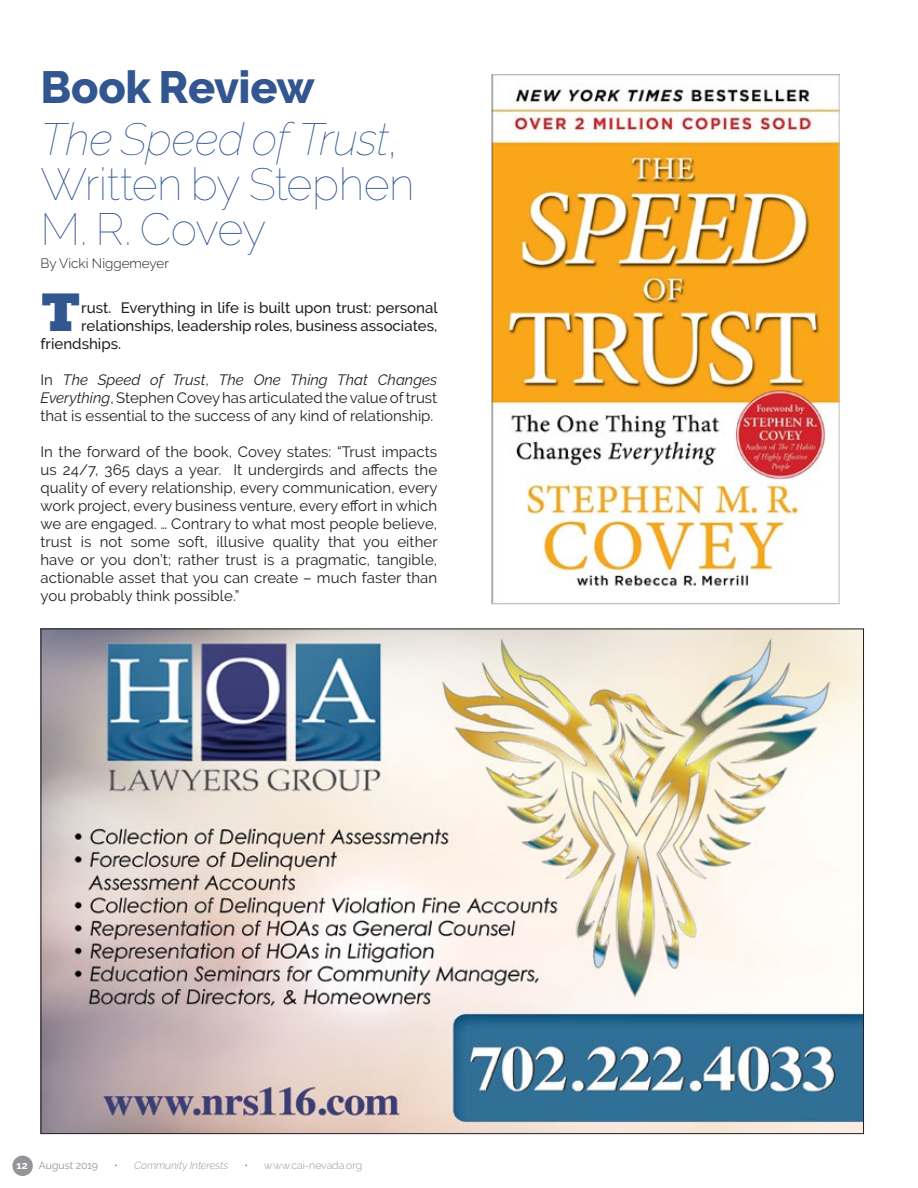
<style>
.page{position:relative;width:918px;height:1188px;background:#fff}
.page>*{position:absolute;margin:0;border:0;box-sizing:border-box;transform-origin:0 0}
.t1{font:italic 100 45px/51.8px "Raleway";letter-spacing:-.015em;color:#315690}
.t2{font:100 45px/45px "Raleway";letter-spacing:-.015em;color:#315690}
.t3{font:28.95px "Big Ten Block";color:#315690}
.t4{font:15px/18px "Raleway";color:#231f20;text-align:justify}
.t5{font:500 15px "Raleway";color:#231f20}
.t6{font:300 13.5px "Raleway";color:#231f20}
.t7{font:italic 300 10.5px "Raleway";color:#939598}
.t8{font:300 10.5px "Raleway";color:#939598}
.t9{font:10.5px "Raleway";letter-spacing:-.005em;color:#939598}
.s1{font-weight:800;font-style:normal}
.s2{font-style:normal}
.s3{font-style:italic}
.s4{font-weight:700;color:#fff}
.s5{font-weight:400;font-style:normal}
.s6{font-weight:400}
</style>
<div class="page">
<img style="left:493px;top:76px;width:344px;height:526px">
<img style="left:43px;top:631px;width:819px;height:501px">
<div style="left:12px;top:1156px;width:21px;height:20px;background:#939598;border-radius:50%"></div>
<h1 class="t1" style="left:40px;top:61px;width:359px"><span class="s1">Book Review<br></span>The Speed of Trust<span class="s2">,</span></h1>
<h1 class="t2" style="left:40px;top:161px;width:376px">Written by Stephen<br>M. R. Covey</h1>
<p class="t6" style="left:40px;top:255px;width:130px">By Vicki Niggemeyer</p>
<h2 class="t3" style="left:40px;top:304px;width:42px">T</h2>
<p class="t5" style="left:81px;top:299px;width:358px">rust. Everything in life is built upon trust: personal</p>
<p class="t5" style="left:81px;top:317px;width:358px">relationships, leadership roles, business associates,</p>
<p class="t5" style="left:41px;top:335px;width:82px">friendships.</p>
<p class="t4" style="left:41px;top:370px;width:398px">In <span class="s3">The Speed of Trust</span>, <span class="s3">The One Thing That Changes Everything</span>, Stephen Covey has articulated the value of trust that is essential to the success of any kind of relationship.</p>
<p class="t4" style="left:41px;top:442px;width:399px">In the forward of the book, Covey states: “Trust impacts us 24/7, 365 days a year. It undergirds and affects the quality of every relationship, every communication, every work project, every business venture, every effort in which we are engaged. … Contrary to what most people believe, trust is not some soft, illusive quality that you either have or you don’t; rather trust is a pragmatic, tangible, actionable asset that you can create – much faster than you probably think possible.”</p>
<p class="t9" style="left:16px;top:1159px;width:83px"><span class="s4">12</span> August 2019</p>
<p class="t7" style="left:114px;top:1159px;width:115px"><span class="s5">•</span> Community Interests</p>
<p class="t8" style="left:244px;top:1159px;width:119px"><span class="s6">•</span> www.cai-nevada.org</p>
</div>
